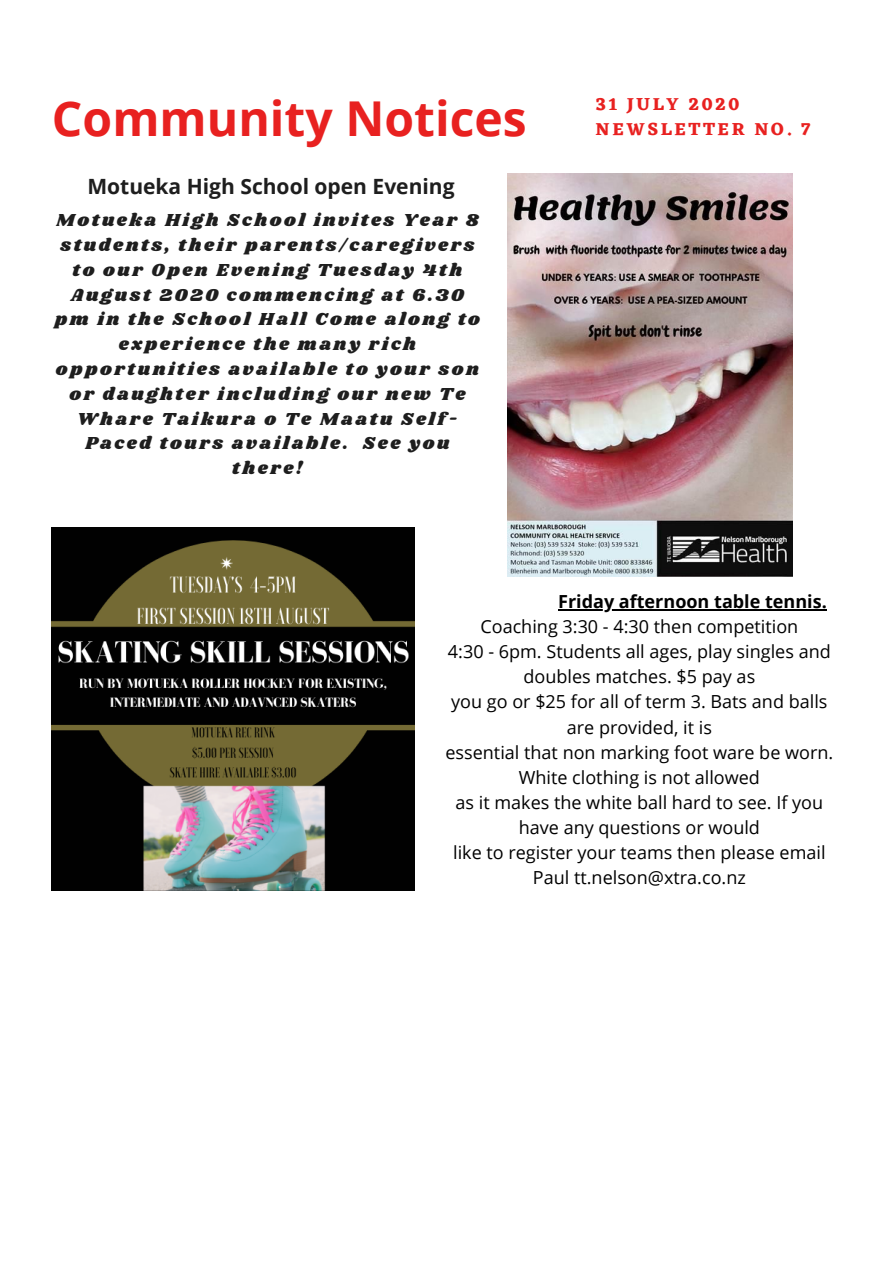
<style>
.page{position:relative;width:894px;height:1264px;background:#fff}
.page>*{position:absolute;margin:0;border:0;box-sizing:border-box;transform-origin:0 0}
.t1{font:700 48px "Open Sans";color:#e82120}
.t2{font:700 21px "Open Sans";color:#1e1e1e}
.t3{font:18px/25px "Open Sans";color:#000;text-align:center}
.t4{font:18px/24.8px "Shrikhand";letter-spacing:.14em;color:#1e1e1e;text-align:center}
.t5{font:700 18px "Open Sans";color:#000}
.t6{font:700 18px/24.8px "Eczar";letter-spacing:.14em;color:#e82120}
</style>
<div class="page">
<img style="left:52px;top:527px;width:363px;height:363px">
<img style="left:507px;top:173px;width:285px;height:403px">
<hr style="left:558px;top:609px;width:268px;height:1px;background:#000">
<h1 class="t1" style="left:52px;top:85px;width:476px">Community Notices</h1>
<p class="t6" style="left:595px;top:91px;width:216px">31 JULY 2020<br>NEWSLETTER NO. 7</p>
<p class="t2" style="left:87px;top:171px;width:368px">Motueka High School open Evening</p>
<p class="t4" style="left:55px;top:208px;width:426px">Motueka High School invites Year 8 students, their parents/caregivers to our Open Evening Tuesday 4th<br>August 2020 commencing at 6.30 pm in the School Hall Come along to experience the many rich opportunities available to your son or daughter including our new Te<br>Whare Taikura o Te Maatu Self-<br>Paced tours available. See you there!</p>
<p class="t5" style="left:558px;top:588px;width:270px">Friday afternoon table tennis.</p>
<p class="t3" style="left:445px;top:613px;width:389px">Coaching 3:30 - 4:30 then competition<br>4:30 - 6pm. Students all ages, play singles and doubles matches. $5 pay as<br>you go or $25 for all of term 3. Bats and balls are provided, it is<br>essential that non marking foot ware be worn.<br>White clothing is not allowed<br>as it makes the white ball hard to see. If you have any questions or would<br>like to register your teams then please email Paul tt.nelson@xtra.co.nz</p>
</div>
